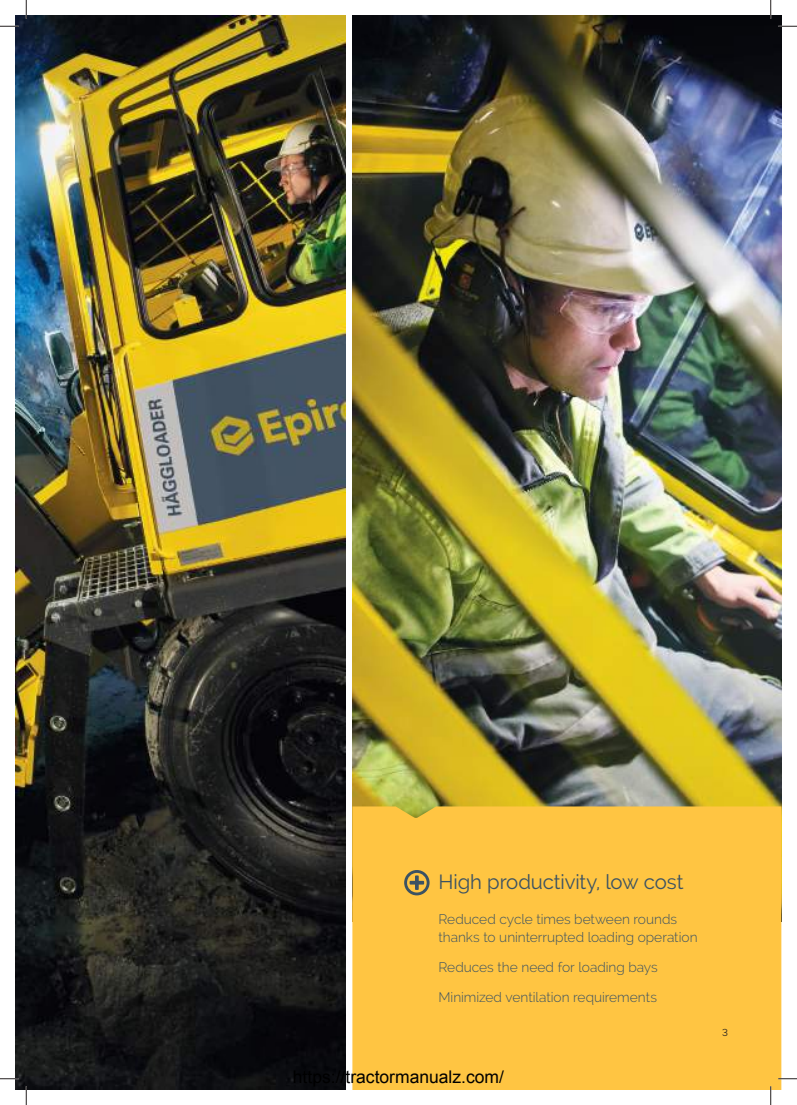
<style>
.page{position:relative;width:797px;height:1105px;background:#fff}
.page>*{position:absolute;margin:0;border:0;box-sizing:border-box;transform-origin:0 0}
.t1{font:20.38px "Raleway";letter-spacing:-.01em;color:#3b5263}
.t2{font:300 13.75px/17.5px "Raleway";color:#3b5263}
.t3{font:10px "Raleway";color:#241f1f}
</style>
<div class="page">
<img style="left:16px;top:16px;width:329px;height:1073px">
<img style="left:352px;top:16px;width:429px;height:790px">
<div style="left:352px;top:806px;width:429px;height:283px;background:#ffc542"></div>
<svg style="left:404px;top:870px;width:25px;height:25px"></svg>
<svg style="left:0;top:26px;width:19px;height:1px"></svg>
<svg style="left:778px;top:26px;width:19px;height:1px"></svg>
<svg style="left:0;top:1078px;width:19px;height:1px"></svg>
<svg style="left:778px;top:1078px;width:19px;height:1px"></svg>
<svg style="left:26px;top:0;width:1px;height:19px"></svg>
<svg style="left:26px;top:1086px;width:1px;height:19px"></svg>
<svg style="left:770px;top:0;width:1px;height:19px"></svg>
<svg style="left:770px;top:1086px;width:1px;height:19px"></svg>
<h1 class="t1" style="left:438px;top:870px;width:246px">High productivity, low cost</h1>
<p class="t2" style="left:438px;top:910px;width:260px">Reduced cycle times between rounds thanks to uninterrupted loading operation</p>
<p class="t2" style="left:438px;top:952px;width:221px;line-height:29.9px">Reduces the need for loading bays<br>Minimized ventilation requirements</p>
<p class="t3" style="left:722px;top:1027px;width:7px">3</p>
</div>
